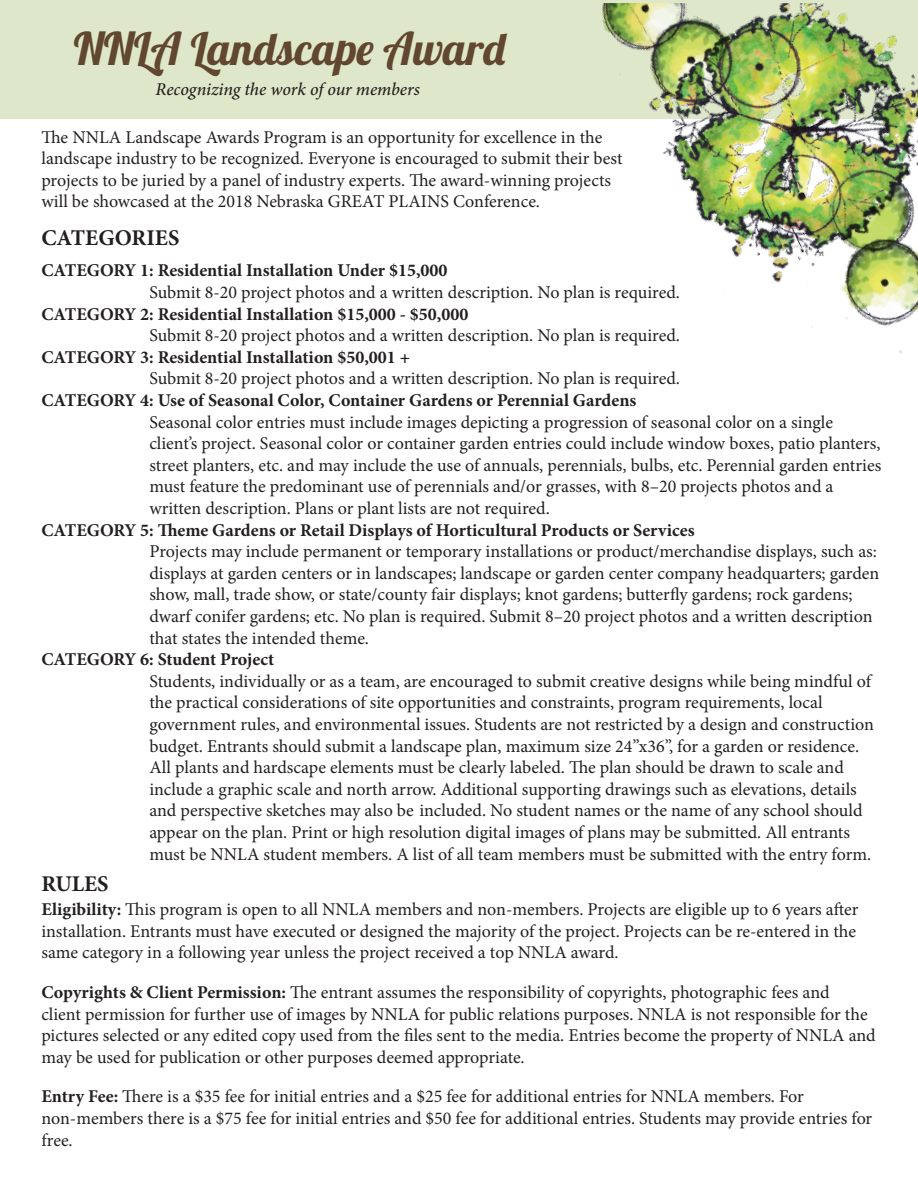
<style>
.page{position:relative;width:918px;height:1188px;background:#fff}
.page>*{position:absolute;margin:0;border:0;box-sizing:border-box;transform-origin:0 0}
.t1{font:45px "Lobster 1.4";color:#614630}
.t2{font:700 22.5px "Minion Pro";color:#231f20}
.t3{font:18px/21.6px "Minion Pro";color:#231f20}
.t4{font:700 18px "Minion Pro";color:#231f20}
.t5{font:italic 500 18px "Minion Pro";letter-spacing:-.005em;color:#231f20}
.s1{font-weight:700}
</style>
<div class="page">
<div style="left:0;top:0;width:918px;height:119px;background:#dee7c9"></div>
<img style="left:602px;top:3px;width:316px;height:350px">
<p class="t1" style="left:74px;top:20px;width:433px">NNLA Landscape Award</p>
<p class="t5" style="left:156px;top:77px;width:266px">Recognizing the work of our members</p>
<p class="t3" style="left:41px;top:126px;width:583px">The NNLA Landscape Awards Program is an opportunity for excellence in the landscape industry to be recognized. Everyone is encouraged to submit their best projects to be juried by a panel of industry experts. The award-winning projects will be showcased at the 2018 Nebraska GREAT PLAINS Conference.</p>
<p class="t2" style="left:41px;top:222px;width:140px">CATEGORIES</p>
<p class="t4" style="left:41px;top:258px;width:408px">CATEGORY 1: Residential Installation Under $15,000</p>
<p class="t3" style="left:149px;top:282px;width:532px">Submit 8-20 project photos and a written description. No plan is required.</p>
<p class="t4" style="left:41px;top:301px;width:429px">CATEGORY 2: Residential Installation $15,000 - $50,000</p>
<p class="t3" style="left:149px;top:325px;width:532px">Submit 8-20 project photos and a written description. No plan is required.</p>
<p class="t4" style="left:41px;top:344px;width:370px">CATEGORY 3: Residential Installation $50,001 +</p>
<p class="t3" style="left:149px;top:368px;width:532px">Submit 8-20 project photos and a written description. No plan is required.</p>
<p class="t4" style="left:41px;top:388px;width:597px">CATEGORY 4: Use of Seasonal Color, Container Gardens or Perennial Gardens</p>
<p class="t3" style="left:149px;top:411px;width:685px">Seasonal color entries must include images depicting a progression of seasonal color on a single</p>
<p class="t3" style="left:149px;top:433px;width:733px">client’s project. Seasonal color or container garden entries could include window boxes, patio planters,</p>
<p class="t3" style="left:149px;top:454px;width:733px">street planters, etc. and may include the use of annuals, perennials, bulbs, etc. Perennial garden entries</p>
<p class="t3" style="left:149px;top:476px;width:686px">must feature the predominant use of perennials and/or grasses, with 8–20 projects photos and a</p>
<p class="t3" style="left:149px;top:498px;width:402px">written description. Plans or plant lists are not required.</p>
<p class="t4" style="left:41px;top:517px;width:655px">CATEGORY 5: Theme Gardens or Retail Displays of Horticultural Products or Services</p>
<p class="t3" style="left:149px;top:541px;width:729px">Projects may include permanent or temporary installations or product/merchandise displays, such as:</p>
<p class="t3" style="left:149px;top:562px;width:732px">displays at garden centers or in landscapes; landscape or garden center company headquarters; garden</p>
<p class="t3" style="left:149px;top:584px;width:725px">show, mall, trade show, or state/county fair displays; knot gardens; butterfly gardens; rock gardens; dwarf conifer gardens; etc. No plan is required. Submit 8–20 project photos and a written description that states the intended theme.</p>
<p class="t4" style="left:41px;top:647px;width:234px">CATEGORY 6: Student Project</p>
<p class="t3" style="left:149px;top:670px;width:723px">Students, individually or as a team, are encouraged to submit creative designs while being mindful of</p>
<p class="t3" style="left:149px;top:692px;width:675px">the practical considerations of site opportunities and constraints, program requirements, local</p>
<p class="t3" style="left:149px;top:714px;width:726px">government rules, and environmental issues. Students are not restricted by a design and construction</p>
<p class="t3" style="left:149px;top:735px;width:711px">budget. Entrants should submit a landscape plan, maximum size 24”x36”, for a garden or residence.</p>
<p class="t3" style="left:149px;top:757px;width:696px">All plants and hardscape elements must be clearly labeled. The plan should be drawn to scale and</p>
<p class="t3" style="left:149px;top:778px;width:723px">include a graphic scale and north arrow. Additional supporting drawings such as elevations, details and perspective sketches may also be included. No student names or the name of any school should appear on the plan. Print or high resolution digital images of plans may be submitted. All entrants must be NNLA student members. A list of all team members must be submitted with the entry form.</p>
<p class="t2" style="left:41px;top:868px;width:69px">RULES</p>
<p class="t3" style="left:41px;top:899px;width:818px"><span class="s1">Eligibility:</span> This program is open to all NNLA members and non-members. Projects are eligible up to 6 years after installation. Entrants must have executed or designed the majority of the project. Projects can be re-entered in the same category in a following year unless the project received a top NNLA award.</p>
<p class="t3" style="left:41px;top:982px;width:836px"><span class="s1">Copyrights &amp; Client Permission:</span> The entrant assumes the responsibility of copyrights, photographic fees and<br>client permission for further use of images by NNLA for public relations purposes. NNLA is not responsible for the pictures selected or any edited copy used from the files sent to the media. Entries become the property of NNLA and may be used for publication or other purposes deemed appropriate.</p>
<p class="t3" style="left:41px;top:1086px;width:832px"><span class="s1">Entry Fee:</span> There is a $35 fee for initial entries and a $25 fee for additional entries for NNLA members. For non-members there is a $75 fee for initial entries and $50 fee for additional entries. Students may provide entries for free.</p>
</div>
